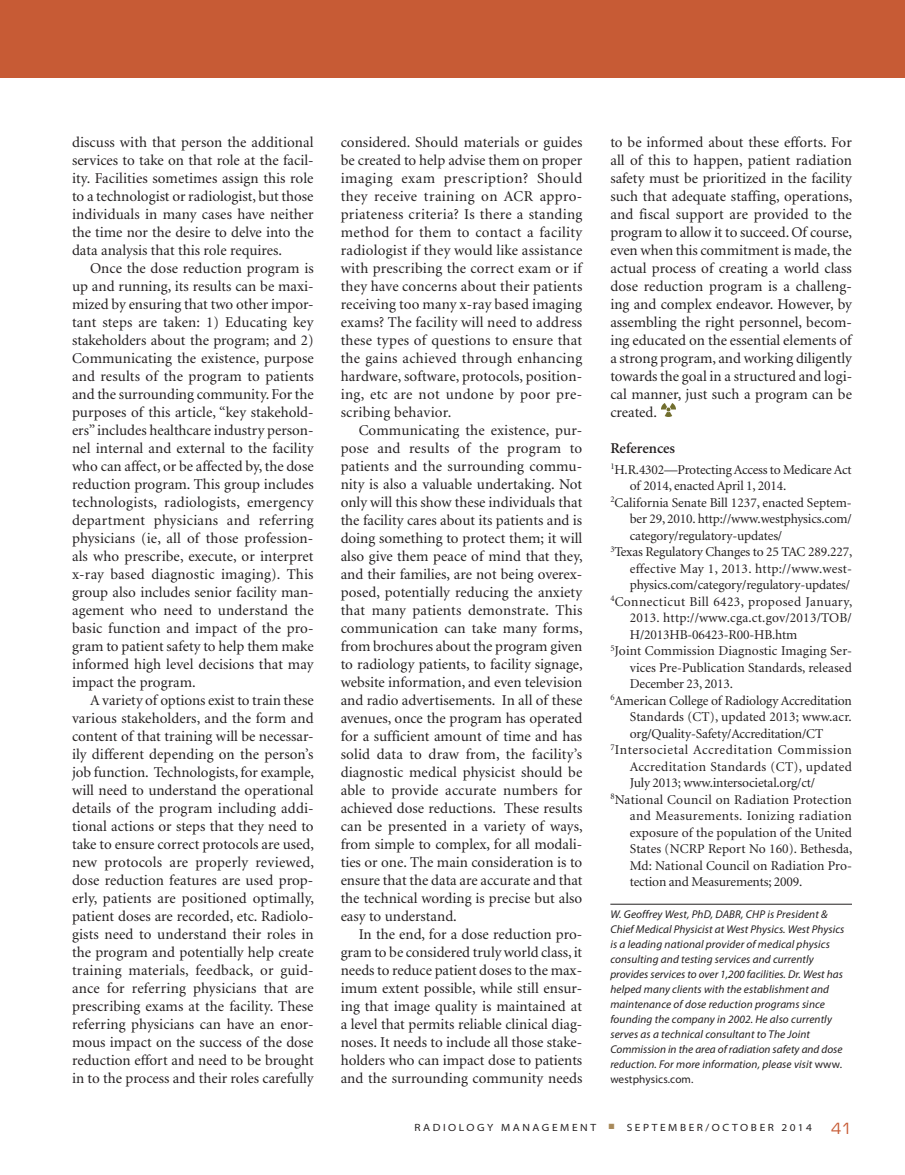
<style>
.page{position:relative;width:905px;height:1175px;background:#fff}
.page>*{position:absolute;margin:0;border:0;box-sizing:border-box;transform-origin:0 0}
.t1{font:15px/18px "Minion";color:#231f20;text-align:justify}
.t2{font:600 15px "Minion";letter-spacing:-.005em;color:#231f20}
.t3{font:15px "Eurostile";color:#c75b35}
.t4{font:13.5px "Minion";color:#231f20}
.t5{font:13.5px "Minion";letter-spacing:.02em;color:#231f20}
.t6{font:13.5px "Minion";letter-spacing:.025em;color:#231f20}
.t7{font:13.5px "Minion";letter-spacing:.04em;color:#231f20}
.t8{font:13.5px "Minion";letter-spacing:.03em;color:#231f20}
.t9{font:italic 11.25px/15px "Myriad Pro";letter-spacing:.01em;color:#231f20}
.t10{font:semi-expanded 10.5px "Myriad Pro";letter-spacing:.245em;color:#231f20}
.s1{font-style:normal}
</style>
<div class="page">
<div style="left:0;top:0;width:904px;height:78px;background:#c75b35"></div>
<hr style="left:610px;top:904px;width:242px;height:1px;background:#231f20">
<img style="left:661px;top:403px;width:14px;height:13px">
<p class="t1" style="left:72px;top:133px;width:243px">discuss with that person the additional services to take on that role at the facil&shy;ity. Facilities sometimes assign this role to a technologist or radiologist, but those individuals in many cases have neither the time nor the desire to delve into the data analysis that this role requires.</p>
<p class="t1" style="left:72px;top:259px;width:243px;text-indent:18px">Once the dose reduction program is up and running, its results can be maxi&shy;mized by ensuring that two other impor&shy;tant steps are taken: 1) Educating key stakeholders about the program; and 2)<br>Communicating the existence, purpose and results of the program to patients and the surrounding community. For the purposes of this article, “key stakehold&shy;ers” includes healthcare industry person&shy;nel internal and external to the facility who can affect, or be affected by, the dose reduction program. This group includes technologists, radiologists, emergency department physicians and referring physicians (ie, all of those profession&shy;als who prescribe, execute, or interpret x-ray based diagnostic imaging). This group also includes senior facility man&shy;agement who need to understand the basic function and impact of the pro&shy;gram to patient safety to help them make informed high level decisions that may impact the program.</p>
<p class="t1" style="left:72px;top:691px;width:244px;text-indent:18px">A variety of options exist to train these various stakeholders, and the form and content of that training will be necessar&shy;ily different depending on the person’s job function. Technologists, for example, will need to understand the operational details of the program including addi&shy;tional actions or steps that they need to take to ensure correct protocols are used, new protocols are properly reviewed, dose reduction features are used prop&shy;erly, patients are positioned optimally, patient doses are recorded, etc. Radiolo&shy;gists need to understand their roles in the program and potentially help create training materials, feedback, or guid&shy;ance for referring physicians that are prescribing exams at the facility. These referring physicians can have an enor&shy;mous impact on the success of the dose reduction effort and need to be brought in to the process and their roles carefully</p>
<p class="t1" style="left:340px;top:133px;width:243px">considered. Should materials or guides be created to help advise them on proper imaging exam prescription? Should they receive training on ACR appro&shy;priateness criteria? Is there a standing method for them to contact a facility radiologist if they would like assistance with prescribing the correct exam or if they have concerns about their patients receiving too many x-ray based imaging exams? The facility will need to address these types of questions to ensure that the gains achieved through enhancing hardware, software, protocols, position&shy;ing, etc are not undone by poor pre&shy;scribing behavior.</p>
<p class="t1" style="left:340px;top:421px;width:243px;text-indent:18px">Communicating the existence, pur&shy;pose and results of the program to patients and the surrounding commu&shy;nity is also a valuable undertaking. Not only will this show these individuals that the facility cares about its patients and is doing something to protect them; it will also give them peace of mind that they, and their families, are not being overex&shy;posed, potentially reducing the anxiety that many patients demonstrate. This communication can take many forms, from brochures about the program given to radiology patients, to facility signage, website information, and even television and radio advertisements. In all of these avenues, once the program has operated for a sufficient amount of time and has solid data to draw from, the facility’s diagnostic medical physicist should be able to provide accurate numbers for achieved dose reductions. These results can be presented in a variety of ways, from simple to complex, for all modali&shy;ties or one. The main consideration is to ensure that the data are accurate and that the technical wording is precise but also easy to understand.</p>
<p class="t1" style="left:340px;top:925px;width:243px;text-indent:18px">In the end, for a dose reduction pro&shy;gram to be considered truly world class, it needs to reduce patient doses to the max&shy;imum extent possible, while still ensur&shy;ing that image quality is maintained at a level that permits reliable clinical diag&shy;noses. It needs to include all those stake&shy;holders who can impact dose to patients and the surrounding community needs</p>
<p class="t1" style="left:610px;top:133px;width:243px">to be informed about these efforts. For all of this to happen, patient radiation safety must be prioritized in the facility such that adequate staffing, operations, and fiscal support are provided to the program to allow it to succeed. Of course, even when this commitment is made, the actual process of creating a world class dose reduction program is a challeng&shy;ing and complex endeavor. However, by assembling the right personnel, becom&shy;ing educated on the essential elements of a strong program, and working diligently towards the goal in a structured and logi&shy;cal manner, just such a program can be created.</p>
<p class="t2" style="left:610px;top:440px;width:66px">References</p>
<p class="t4" style="left:610px;top:463px;width:243px"><sup>1</sup>H.R.4302—Protecting Access to Medicare Act</p>
<p class="t4" style="left:629px;top:479px;width:158px">of 2014, enacted April 1, 2014.</p>
<p class="t4" style="left:610px;top:496px;width:243px"><sup>2</sup>California Senate Bill 1237, enacted Septem-</p>
<p class="t4" style="left:629px;top:512px;width:223px">ber 29, 2010. http://www.westphysics.com/</p>
<p class="t4" style="left:629px;top:529px;width:154px">category/regulatory-updates/</p>
<p class="t4" style="left:610px;top:545px;width:243px"><sup>3</sup>Texas Regulatory Changes to 25 TAC 289.227,</p>
<p class="t5" style="left:629px;top:562px;width:224px">effective May 1, 2013. http://www.west-</p>
<p class="t4" style="left:629px;top:578px;width:222px">physics.com/category/regulatory-updates/</p>
<p class="t6" style="left:610px;top:595px;width:243px"><sup>4</sup>Connecticut Bill 6423, proposed January,</p>
<p class="t4" style="left:629px;top:611px;width:223px">2013. http://www.cga.ct.gov/2013/TOB/</p>
<p class="t4" style="left:629px;top:628px;width:169px">H/2013HB-06423-R00-HB.htm</p>
<p class="t4" style="left:610px;top:644px;width:243px"><sup>5</sup>Joint Commission Diagnostic Imaging Ser-</p>
<p class="t4" style="left:629px;top:661px;width:223px">vices Pre-Publication Standards, released</p>
<p class="t4" style="left:629px;top:677px;width:105px">December 23, 2013.</p>
<p class="t4" style="left:610px;top:694px;width:243px"><sup>6</sup>American College of Radiology Accreditation</p>
<p class="t4" style="left:629px;top:710px;width:223px">Standards (CT), updated 2013; www.acr.</p>
<p class="t4" style="left:629px;top:727px;width:195px">org/Quality-Safety/Accreditation/CT</p>
<p class="t7" style="left:610px;top:743px;width:243px"><sup>7</sup>Intersocietal Accreditation Commission</p>
<p class="t5" style="left:629px;top:760px;width:224px">Accreditation Standards (CT), updated</p>
<p class="t4" style="left:629px;top:776px;width:187px">July 2013; www.intersocietal.org/ct/</p>
<p class="t5" style="left:610px;top:793px;width:243px"><sup>8</sup>National Council on Radiation Protection</p>
<p class="t8" style="left:629px;top:809px;width:223px">and Measurements. Ionizing radiation</p>
<p class="t4" style="left:629px;top:826px;width:224px">exposure of the population of the United</p>
<p class="t4" style="left:629px;top:842px;width:224px">States (NCRP Report No 160). Bethesda,</p>
<p class="t4" style="left:629px;top:859px;width:224px">Md: National Council on Radiation Pro-</p>
<p class="t4" style="left:629px;top:875px;width:174px">tection and Measurements; 2009.</p>
<p class="t9" style="left:610px;top:906px;width:236px">W. Geoffrey West, PhD, DABR, CHP is President &amp; Chief Medical Physicist at West Physics. West Physics is a leading national provider of medical physics consulting and testing services and currently provides services to over 1,200 facilities. Dr. West has helped many clients with the establishment and maintenance of dose reduction programs since founding the company in 2002. He also currently serves as a technical consultant to The Joint Commission in the area of radiation safety and dose reduction. For more information, please visit <span class="s1">www. westphysics.com.</span></p>
<p class="t10" style="left:414px;top:1120px;width:183px">RADIOLOGY MANAGEMENT</p>
<p class="t10" style="left:626px;top:1120px;width:187px">SEPTEMBER/OCTOBER 2014</p>
<p class="t3" style="left:831px;top:1119px;width:22px">41</p>
</div>
